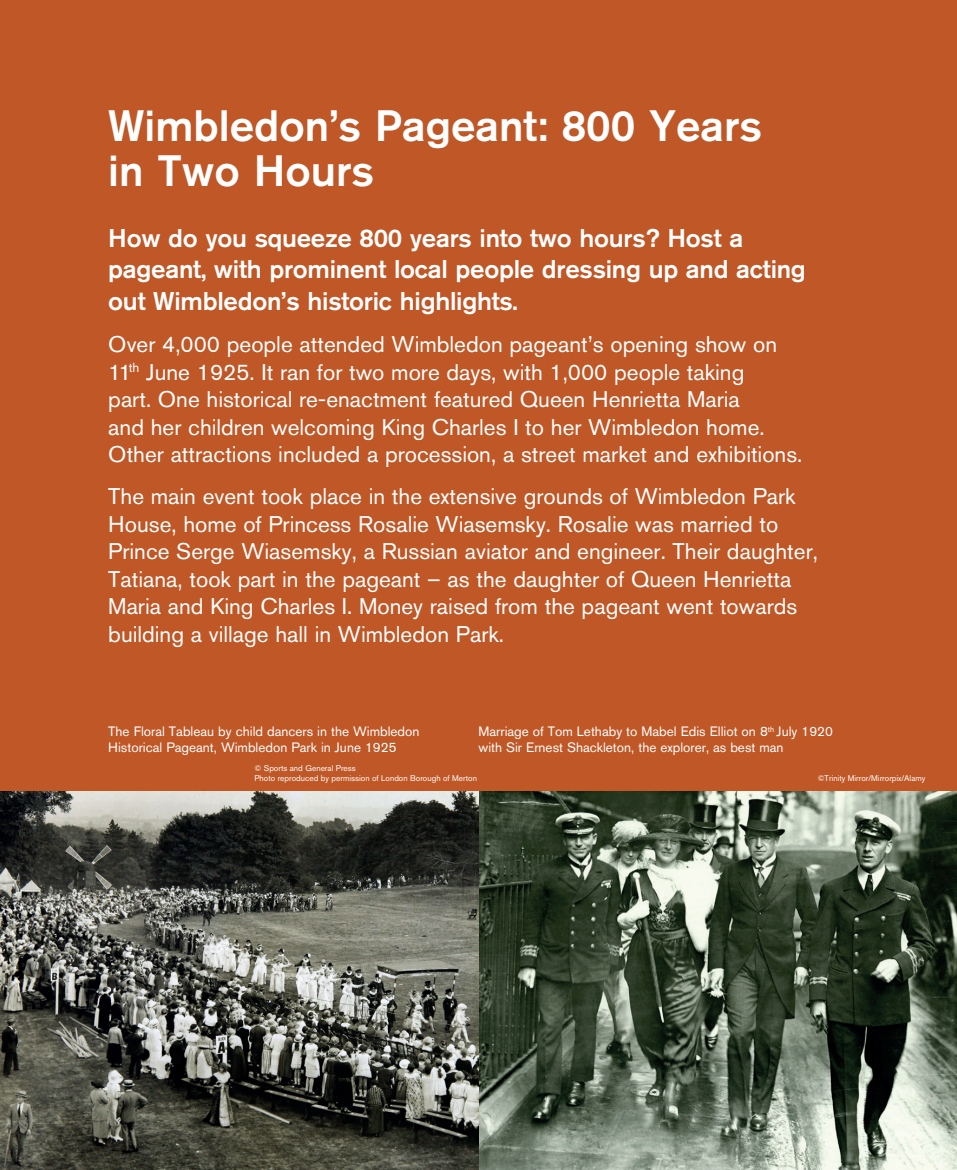
<style>
.page{position:relative;width:957px;height:1170px;background:#fff}
.page>*{position:absolute;margin:0;border:0;box-sizing:border-box;transform-origin:0 0}
.t1{font:500 43.5px/45px "Akzidenz Grotesk Pro";color:#fff}
.t2{font:500 25.5px/31.7px "Akzidenz Grotesk Pro";letter-spacing:-.01em;color:#fff}
.t3{font:22.5px/27.4px "Akzidenz Grotesk Pro";color:#fff}
.t4{font:13.5px/16.2px "Akzidenz Grotesk Pro";color:#fff}
.t5{font:8.25px/9.9px "Akzidenz Grotesk Pro";color:#fff}
</style>
<div class="page">
<div style="left:0;top:0;width:957px;height:1169px;background:#bf5726"></div>
<img style="left:478px;top:791px;width:479px;height:378px">
<img style="left:0;top:791px;width:478px;height:378px">
<h1 class="t1" style="left:108px;top:103px;width:655px">Wimbledon’s Pageant: 800 Years in Two Hours</h1>
<p class="t2" style="left:108px;top:221px;width:699px">How do you squeeze 800 years into two hours? Host a pageant, with prominent local people dressing up and acting out Wimbledon’s historic highlights.</p>
<p class="t3" style="left:108px;top:331px;width:695px">Over 4,000 people attended Wimbledon pageant’s opening show on 11<sup>th</sup> June 1925. It ran for two more days, with 1,000 people taking<br>part. One historical re-enactment featured Queen Henrietta Maria<br>and her children welcoming King Charles I to her Wimbledon home.<br>Other attractions included a procession, a street market and exhibitions.</p>
<p class="t3" style="left:108px;top:482px;width:711px">The main event took place in the extensive grounds of Wimbledon Park House, home of Princess Rosalie Wiasemsky. Rosalie was married to Prince Serge Wiasemsky, a Russian aviator and engineer. Their daughter, Tatiana, took part in the pageant – as the daughter of Queen Henrietta Maria and King Charles I. Money raised from the pageant went towards building a village hall in Wimbledon Park.</p>
<p class="t4" style="left:478px;top:723px;width:356px">Marriage of Tom Lethaby to Mabel Edis Elliot on 8<sup>th</sup> July 1920 with Sir Ernest Shackleton, the explorer, as best man</p>
<p class="t5" style="left:817px;top:772px;width:109px">©Trinity Mirror/Mirrorpix/Alamy</p>
<p class="t4" style="left:108px;top:723px;width:313px">The Floral Tableau by child dancers in the Wimbledon<br>Historical Pageant, Wimbledon Park in June 1925</p>
<p class="t5" style="left:254px;top:763px;width:224px">© Sports and General Press<br>Photo reproduced by permission of London Borough of Merton</p>
</div>
